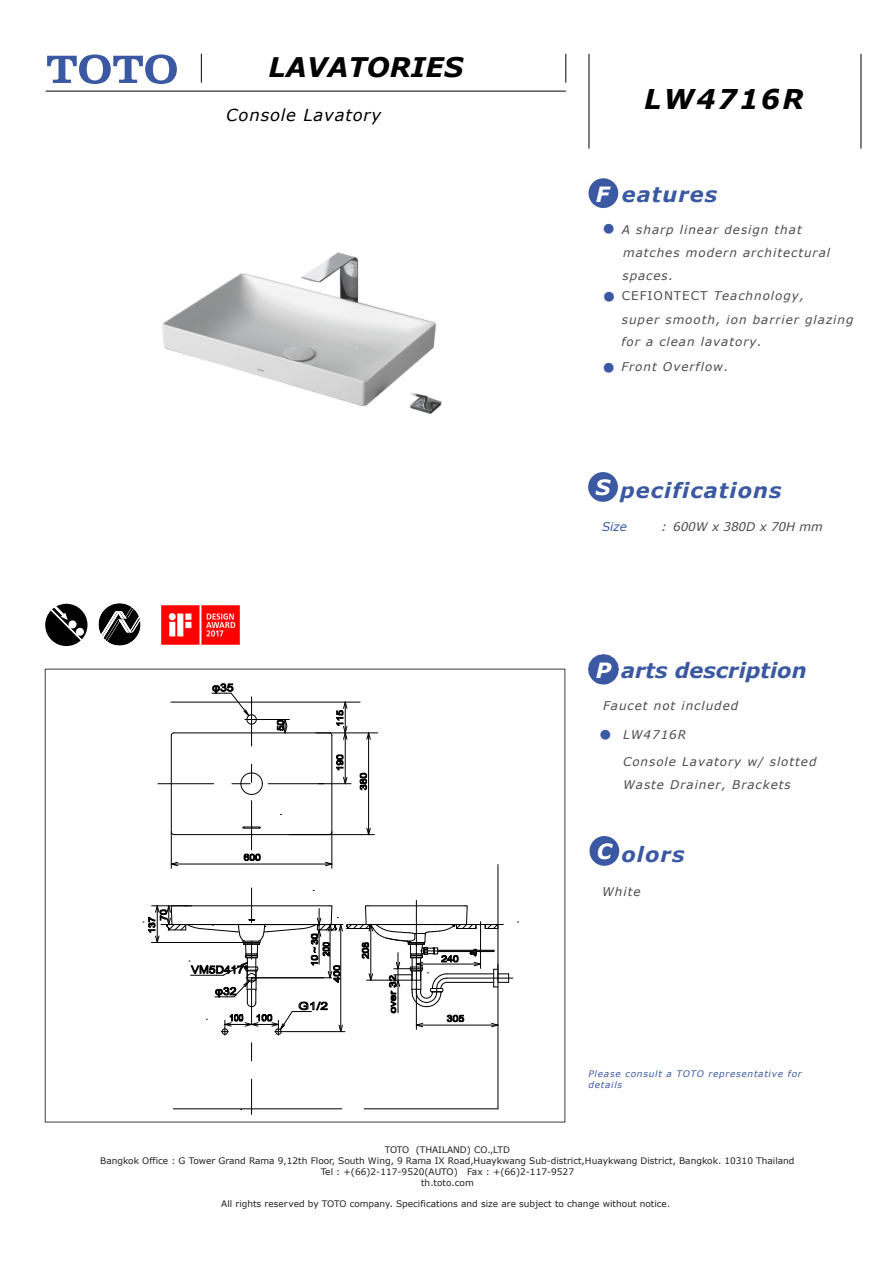
<style>
.page{position:relative;width:894px;height:1265px;background:#fff}
.page>*{position:absolute;margin:0;border:0;box-sizing:border-box;transform-origin:0 0}
.t1{font:italic 700 27.15px "Verdana";letter-spacing:.08em;color:#000}
.t2{font:italic 700 27px "Verdana";color:#000}
.t3{font:italic 700 21px "Verdana";letter-spacing:.05em;color:#3b59a2}
.t4{font:italic 700 21px "Verdana";color:#3b59a2}
.t5{font:italic 16.5px "Verdana";letter-spacing:.05em;color:#000}
.t6{font:italic 12px/22.8px "Verdana";letter-spacing:.08em;color:#4e4b4a}
.t7{font:italic 12px "Verdana";color:#4e4b4a}
.t8{font:italic 12px "Verdana";color:#3b59a2}
.t9{font:12px "MS Gothic";color:#3b59a2}
.t10{font:9px/10.8px "Verdana";color:#231f20;text-align:center}
.t11{font:italic 9px/10.8px "Verdana";letter-spacing:.08em;color:#3b59a2}
.s1{color:#fff}
.s2{font-style:normal}
.s3{font-family:"MS Gothic";font-style:normal;color:#3b59a2}
</style>
<div class="page">
<hr style="left:589px;top:54px;width:1px;height:94px;background:#000">
<hr style="left:861px;top:54px;width:1px;height:94px;background:#000">
<hr style="left:46px;top:91px;width:520px;height:1px;background:#000">
<svg style="left:201px;top:54px;width:1px;height:29px"></svg>
<svg style="left:566px;top:54px;width:1px;height:29px"></svg>
<svg style="left:47px;top:54px;width:130px;height:30px"></svg>
<div style="left:590px;top:836px;width:29px;height:29px;background:#3b59a2;border-radius:50%"></div>
<div style="left:588px;top:178px;width:30px;height:30px;background:#3b59a2;border-radius:50%"></div>
<div style="left:588px;top:472px;width:30px;height:30px;background:#3b59a2;border-radius:50%"></div>
<img style="left:589px;top:654px;width:29px;height:30px">
<div style="left:589px;top:655px;width:29px;height:29px;background:#3b59a2;border-radius:50%"></div>
<svg style="left:45px;top:604px;width:42px;height:42px"></svg>
<img style="left:98px;top:603px;width:43px;height:43px">
<img style="left:162px;top:252px;width:280px;height:162px">
<img style="left:161px;top:605px;width:79px;height:40px">
<hr style="left:171px;top:832px;width:1px;height:36px;background:#000">
<hr style="left:331px;top:735px;width:1px;height:97px;background:#000">
<hr style="left:174px;top:732px;width:155px;height:1px;background:#000">
<hr style="left:158px;top:783px;width:56px;height:1px;background:#000">
<hr style="left:268px;top:783px;width:56px;height:1px;background:#000">
<hr style="left:331px;top:832px;width:1px;height:36px;background:#000">
<hr style="left:171px;top:735px;width:1px;height:97px;background:#000">
<hr style="left:174px;top:834px;width:155px;height:1px;background:#000">
<hr style="left:289px;top:834px;width:85px;height:1px;background:#000">
<hr style="left:447px;top:977px;width:66px;height:1px;background:#000">
<svg style="left:366px;top:733px;width:5px;height:7px"></svg>
<svg style="left:366px;top:827px;width:5px;height:8px"></svg>
<hr style="left:171px;top:701px;width:189px;height:1px;background:#000">
<hr style="left:259px;top:719px;width:30px;height:1px;background:#000">
<hr style="left:251px;top:800px;width:1px;height:50px;background:#000">
<svg style="left:232px;top:764px;width:20px;height:20px"></svg>
<hr style="left:251px;top:697px;width:1px;height:49px;background:#000">
<hr style="left:316px;top:732px;width:62px;height:1px;background:#000">
<hr style="left:251px;top:1079px;width:1px;height:35px;background:#000">
<svg style="left:251px;top:1042px;width:1px;height:18px"></svg>
<hr style="left:251px;top:888px;width:1px;height:34px;background:#000">
<svg style="left:343px;top:776px;width:5px;height:7px"></svg>
<hr style="left:173px;top:1108px;width:169px;height:1px;background:#000">
<hr style="left:368px;top:733px;width:1px;height:101px;background:#000">
<hr style="left:364px;top:1108px;width:134px;height:1px;background:#000">
<hr style="left:498px;top:864px;width:1px;height:244px;background:#000">
<hr style="left:345px;top:733px;width:1px;height:50px;background:#000">
<hr style="left:318px;top:783px;width:33px;height:1px;background:#000">
<hr style="left:416px;top:900px;width:1px;height:46px;background:#000">
<div style="left:241px;top:772px;width:22px;height:22px;border:1px solid #000;border-radius:50%"></div>
<div style="left:247px;top:714px;width:10px;height:10px;border:1px solid #000;border-radius:50%"></div>
<svg style="left:242px;top:826px;width:19px;height:3px"></svg>
<svg style="left:212px;top:683px;width:47px;height:37px"></svg>
<svg style="left:276px;top:720px;width:12px;height:14px"></svg>
<svg style="left:170px;top:853px;width:163px;height:13px"></svg>
<svg style="left:336px;top:754px;width:8px;height:16px"></svg>
<svg style="left:359px;top:772px;width:8px;height:19px"></svg>
<svg style="left:328px;top:701px;width:20px;height:39px"></svg>
<svg style="left:143px;top:904px;width:366px;height:131px"></svg>
<h2 class="t2" style="left:269px;top:48px;width:196px">LAVATORIES</h2>
<h3 class="t5" style="left:226px;top:103px;width:156px">Console Lavatory</h3>
<h1 class="t1" style="left:644px;top:80px;width:161px">LW4716R</h1>
<h3 class="t3" style="left:596px;top:179px;width:123px"><span class="s1">F</span> eatures</h3>
<h3 class="t9" style="left:603px;top:223px;width:13px">●</h3>
<h3 class="t6" style="left:622px;top:218px;width:210px">A sharp linear design that matches modern architectural spaces.</h3>
<h3 class="t6" style="left:622px;top:284px;width:184px"><span class="s2">CEFIONTECT</span> Teachnology,</h3>
<h3 class="t6" style="left:621px;top:330px;width:142px">for a clean lavatory.</h3>
<h3 class="t6" style="left:603px;top:355px;width:127px"><span class="s3">●</span> Front Overflow.</h3>
<h3 class="t9" style="left:603px;top:291px;width:13px">●</h3>
<h3 class="t6" style="left:622px;top:308px;width:233px">super smooth, ion barrier glazing</h3>
<h3 class="t3" style="left:595px;top:475px;width:188px"><span class="s1">S</span> pecifications</h3>
<h3 class="t8" style="left:602px;top:518px;width:26px">Size</h3>
<h3 class="t7" style="left:661px;top:518px;width:163px">: 600W x 380D x 70H mm</h3>
<h3 class="t4" style="left:596px;top:655px;width:212px"><span class="s1">P</span> arts description</h3>
<h3 class="t6" style="left:603px;top:694px;width:137px">Faucet not included</h3>
<h3 class="t6" style="left:623px;top:723px;width:65px">LW4716R</h3>
<h3 class="t6" style="left:623px;top:750px;width:195px;line-height:23.2px">Console Lavatory w/ slotted<br>Waste Drainer, Brackets</h3>
<h3 class="t9" style="left:600px;top:729px;width:13px">●</h3>
<h3 class="t3" style="left:597px;top:839px;width:89px"><span class="s1">C</span> olors</h3>
<h3 class="t6" style="left:602px;top:879px;width:40px">White</h3>
<p class="t11" style="left:588px;top:1068px;width:215px">Please consult a TOTO representative for details</p>
<p class="t10" style="left:100px;top:1144px;width:696px">TOTO (THAILAND) CO.,LTD<br>Bangkok Office : G Tower Grand Rama 9,12th Floor, South Wing, 9 Rama IX Road,Huaykwang Sub-district,Huaykwang District, Bangkok. 10310 Thailand Tel : +(66)2-117-9520(AUTO) Fax : +(66)2-117-9527<br>th.toto.com</p>
<p class="t10" style="left:221px;top:1198px;width:451px">All rights reserved by TOTO company. Specifications and size are subject to change without notice.</p>
</div>
